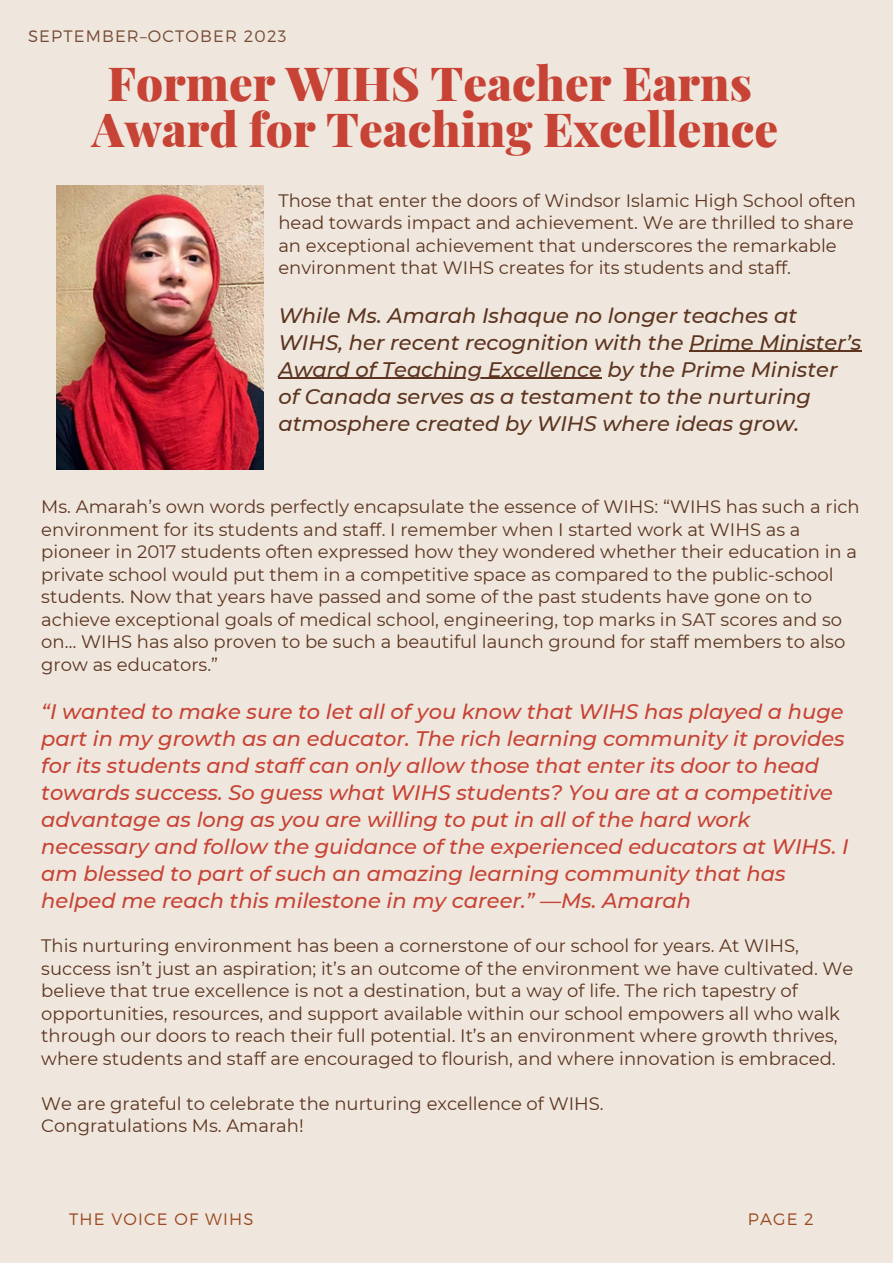
<style>
.page{position:relative;width:893px;height:1264px;background:#fff}
.page>*{position:absolute;margin:0;border:0;box-sizing:border-box;transform-origin:0 0}
.t1{font:900 47.1px "Playfair Display";color:#c74335}
.t2{font:italic 500 21px/27px "Montserrat";color:#c74335}
.t3{font:italic 500 21px/27px "Montserrat";color:#5c3420}
.t4{font:18px/22.5px "Montserrat";color:#5c3420}
.t5{font:300 16.5px "Montserrat";letter-spacing:.07em;color:#764b36}
.t6{font:300 16.5px "Montserrat";letter-spacing:.07em;color:#9b4922}
</style>
<div class="page">
<div style="left:0;top:0;width:892px;height:1262px;background:#efe7dd"></div>
<img style="left:57px;top:185px;width:207px;height:285px">
<hr style="left:689px;top:351px;width:172px;height:1px;background:#5c3420">
<hr style="left:278px;top:378px;width:324px;height:1px;background:#5c3420">
<p class="t5" style="left:28px;top:26px;width:260px">SEPTEMBER–OCTOBER 2023</p>
<p class="t1" style="left:107px;top:50px;width:646px">Former WIHS Teacher Earns</p>
<p class="t1" style="left:92px;top:96px;width:687px">Award for Teaching Excellence</p>
<p class="t4" style="left:278px;top:189px;width:579px">Those that enter the doors of Windsor Islamic High School often head towards impact and achievement. We are thrilled to share an exceptional achievement that underscores the remarkable environment that WIHS creates for its students and staff.</p>
<p class="t3" style="left:278px;top:301px;width:584px">While Ms. Amarah Ishaque no longer teaches at WIHS, her recent recognition with the Prime Minister’s Award of Teaching Excellence by the Prime Minister of Canada serves as a testament to the nurturing atmosphere created by WIHS where ideas grow.</p>
<p class="t4" style="left:41px;top:496px;width:820px">Ms. Amarah’s own words perfectly encapsulate the essence of WIHS: “WIHS has such a rich</p>
<p class="t4" style="left:41px;top:518px;width:817px">environment for its students and staff. I remember when I started work at WIHS as a pioneer in 2017 students often expressed how they wondered whether their education in a private school would put them in a competitive space as compared to the public-school students. Now that years have passed and some of the past students have gone on to achieve exceptional goals of medical school, engineering, top marks in SAT scores and so on… WIHS has also proven to be such a beautiful launch ground for staff members to also grow as educators.”</p>
<p class="t2" style="left:41px;top:698px;width:808px">“I wanted to make sure to let all of you know that WIHS has played a huge part in my growth as an educator. The rich learning community it provides for its students and staff can only allow those that enter its door to head towards success. So guess what WIHS students? You are at a competitive advantage as long as you are willing to put in all of the hard work necessary and follow the guidance of the experienced educators at WIHS. I am blessed to part of such an amazing learning community that has helped me reach this milestone in my career.” —Ms. Amarah</p>
<p class="t4" style="left:41px;top:934px;width:813px">This nurturing environment has been a cornerstone of our school for years. At WIHS, success isn’t just an aspiration; it’s an outcome of the environment we have cultivated. We believe that true excellence is not a destination, but a way of life. The rich tapestry of opportunities, resources, and support available within our school empowers all who walk through our doors to reach their full potential. It’s an environment where growth thrives, where students and staff are encouraged to flourish, and where innovation is embraced.</p>
<p class="t4" style="left:41px;top:1091px;width:563px">We are grateful to celebrate the nurturing excellence of WIHS.</p>
<p class="t4" style="left:41px;top:1114px;width:264px">Congratulations Ms. Amarah!</p>
<p class="t6" style="left:69px;top:1208px;width:186px">THE VOICE OF WIHS</p>
<p class="t6" style="left:747px;top:1208px;width:67px">PAGE 2</p>
</div>
